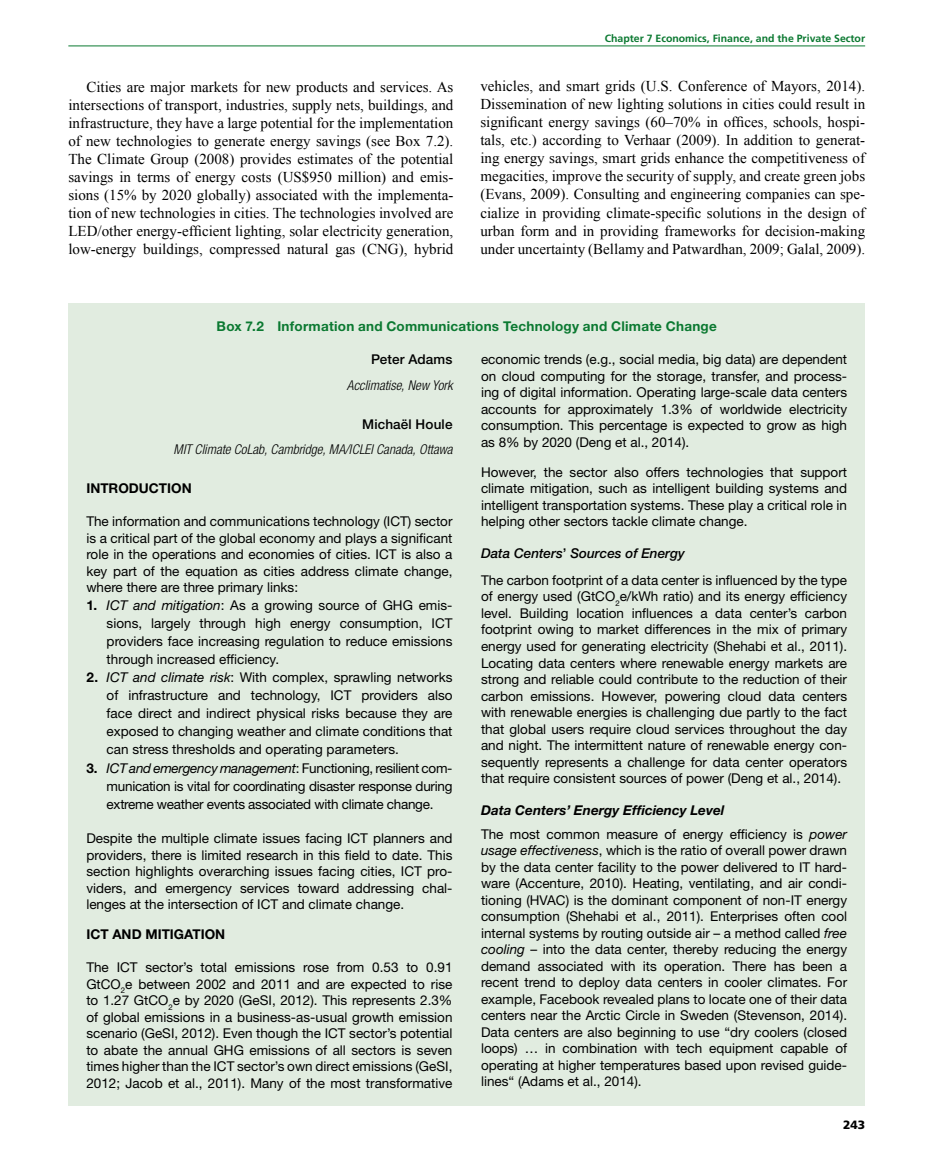
<style>
.page{position:relative;width:932px;height:1174px;background:#fff}
.page>*{position:absolute;margin:0;border:0;box-sizing:border-box;transform-origin:0 0}
.t1{font:15px/18px "Times New Roman";color:#000;text-align:justify}
.t2{font:13.5px/16.5px "Helvetica Neue LT Std";color:#000;text-align:justify}
.t3{font:italic 300 condensed 13.5px "Helvetica Neue LT Std";color:#000}
.t4{font:700 13.5px "Helvetica Neue LT Std";letter-spacing:.02em;color:#0b7931}
.t5{font:700 13.5px "Helvetica Neue LT Std";color:#000}
.t6{font:500 13.5px "Helvetica Neue LT Std";letter-spacing:.01em;color:#000}
.t7{font:900 12px "Frutiger LT Std";color:#000}
.t8{font:700 10.5px "Frutiger LT Std";color:#0b7931}
.s1{font-weight:700}
.s2{font-style:italic}
.s3{font-weight:500;font-style:italic}
.s4{font-weight:500}
.s5{font-weight:700;font-style:italic}
</style>
<div class="page">
<hr style="left:68px;top:46px;width:796px;height:1px;background:#0b7931">
<div style="left:68px;top:303px;width:796px;height:802px;background:#e1ece0"></div>
<p class="t8" style="left:604px;top:32px;width:262px">Chapter 7 Economics, Finance, and the Private Sector</p>
<p class="t1" style="left:68px;top:78px;width:386px;text-indent:18px">Cities are major markets for new products and services. As intersections of transport, industries, supply nets, buildings, and infrastructure, they have a large potential for the implementation of new technologies to generate energy savings (see Box 7.2).<br>The Climate Group (2008) provides estimates of the potential savings in terms of energy costs (US$950 million) and emis&shy;sions (15% by 2020 globally) associated with the implementa&shy;tion of new technologies in cities. The technologies involved are LED/other energy-efficient lighting, solar electricity generation, low-energy buildings, compressed natural gas (CNG), hybrid</p>
<p class="t1" style="left:480px;top:77px;width:386px">vehicles, and smart grids (U.S. Conference of Mayors, 2014).<br>Dissemination of new lighting solutions in cities could result in significant energy savings (60–70% in offices, schools, hospi&shy;tals, etc.) according to Verhaar (2009). In addition to generat&shy;ing energy savings, smart grids enhance the competitiveness of megacities, improve the security of supply, and create green jobs (Evans, 2009). Consulting and engineering companies can spe&shy;cialize in providing climate-specific solutions in the design of urban form and in providing frameworks for decision-making under uncertainty (Bellamy and Patwardhan, 2009; Galal, 2009).</p>
<p class="t4" style="left:216px;top:317px;width:501px">Box 7.2 Information and Communications Technology and Climate Change</p>
<p class="t6" style="left:371px;top:351px;width:83px">Peter Adams</p>
<p class="t3" style="left:346px;top:377px;width:107px">Acclimatise, New York</p>
<p class="t6" style="left:362px;top:416px;width:92px">Michaël Houle</p>
<p class="t3" style="left:173px;top:442px;width:280px">MIT Climate CoLab, Cambridge, MA/ICLEI Canada, Ottawa</p>
<p class="t5" style="left:86px;top:480px;width:107px">INTRODUCTION</p>
<p class="t2" style="left:86px;top:513px;width:367px">The information and communications technology (ICT) sector is a critical part of the global economy and plays a significant role in the operations and economies of cities. ICT is also a key part of the equation as cities address climate change, where there are three primary links:</p>
<p class="t2" style="left:107px;top:596px;width:347px;line-height:18px;text-indent:-20px"><span class="s1">1.</span> <span class="s2">ICT and mitigation</span>: As a growing source of GHG emis&shy;sions, largely through high energy consumption, ICT providers face increasing regulation to reduce emissions through increased efficiency.</p>
<p class="t2" style="left:107px;top:668px;width:347px;line-height:18px;text-indent:-20px"><span class="s1">2.</span> <span class="s2">ICT and climate risk</span>: With complex, sprawling networks of infrastructure and technology, ICT providers also face direct and indirect physical risks because they are exposed to changing weather and climate conditions that can stress thresholds and operating parameters.</p>
<p class="t2" style="left:107px;top:758px;width:347px;line-height:18px;text-indent:-20px"><span class="s1">3.</span> <span class="s2">ICT and emergency management</span>: Functioning, resilient com&shy;munication is vital for coordinating disaster response during extreme weather events associated with climate change.</p>
<p class="t2" style="left:86px;top:829px;width:367px">Despite the multiple climate issues facing ICT planners and providers, there is limited research in this field to date. This section highlights overarching issues facing cities, ICT pro&shy;viders, and emergency services toward addressing chal&shy;lenges at the intersection of ICT and climate change.</p>
<p class="t5" style="left:86px;top:926px;width:140px">ICT AND MITIGATION</p>
<p class="t2" style="left:86px;top:958px;width:367px">The ICT sector’s total emissions rose from 0.53 to 0.91<br>GtCO<sub>2</sub>e between 2002 and 2011 and are expected to rise to 1.27 GtCO<sub>2</sub>e by 2020 (GeSI, 2012). This represents 2.3% of global emissions in a business-as-usual growth emission scenario (GeSI, 2012). Even though the ICT sector’s potential to abate the annual GHG emissions of all sectors is seven times higher than the ICT sector’s own direct emissions (GeSI, 2012; Jacob et al., 2011). Many of the most transformative</p>
<p class="t2" style="left:481px;top:351px;width:367px">economic trends (e.g., social media, big data) are dependent on cloud computing for the storage, transfer, and process&shy;ing of digital information. Operating large-scale data centers accounts for approximately 1.3% of worldwide electricity consumption. This percentage is expected to grow as high as 8% by 2020 (Deng et al., 2014).</p>
<p class="t2" style="left:481px;top:463px;width:367px">However, the sector also offers technologies that support climate mitigation, such as intelligent building systems and intelligent transportation systems. These play a critical role in helping other sectors tackle climate change.</p>
<p class="t2" style="left:481px;top:539px;width:367px;line-height:27px"><span class="s3">Data Centers</span><span class="s4">’</span> <span class="s3">Sources of Energy<br></span>The carbon footprint of a data center is influenced by the type</p>
<p class="t2" style="left:481px;top:588px;width:367px">of energy used (GtCO<sub>2</sub>e/kWh ratio) and its energy efficiency level. Building location influences a data center’s carbon footprint owing to market differences in the mix of primary energy used for generating electricity (Shehabi et al., 2011).<br>Locating data centers where renewable energy markets are strong and reliable could contribute to the reduction of their carbon emissions. However, powering cloud data centers with renewable energies is challenging due partly to the fact that global users require cloud services throughout the day and night. The intermittent nature of renewable energy con&shy;sequently represents a challenge for data center operators that require consistent sources of power (Deng et al., 2014).</p>
<p class="t2" style="left:481px;top:797px;width:367px;line-height:24px"><span class="s5">Data Centers’ Energy Efficiency Level<br></span>The most common measure of energy efficiency is <span class="s2">power</span></p>
<p class="t2" style="left:481px;top:841px;width:367px"><span class="s2">usage effectiveness</span>, which is the ratio of overall power drawn by the data center facility to the power delivered to IT hard&shy;ware (Accenture, 2010). Heating, ventilating, and air condi&shy;tioning (HVAC) is the dominant component of non-IT energy consumption (Shehabi et al., 2011). Enterprises often cool internal systems by routing outside air – a method called <span class="s2">free cooling</span> – into the data center, thereby reducing the energy demand associated with its operation. There has been a recent trend to deploy data centers in cooler climates. For example, Facebook revealed plans to locate one of their data centers near the Arctic Circle in Sweden (Stevenson, 2014).<br>Data centers are also beginning to use “dry coolers (closed loops) … in combination with tech equipment capable of operating at higher temperatures based upon revised guide&shy;lines“ (Adams et al., 2014).</p>
<p class="t7" style="left:842px;top:1117px;width:24px">243</p>
</div>
